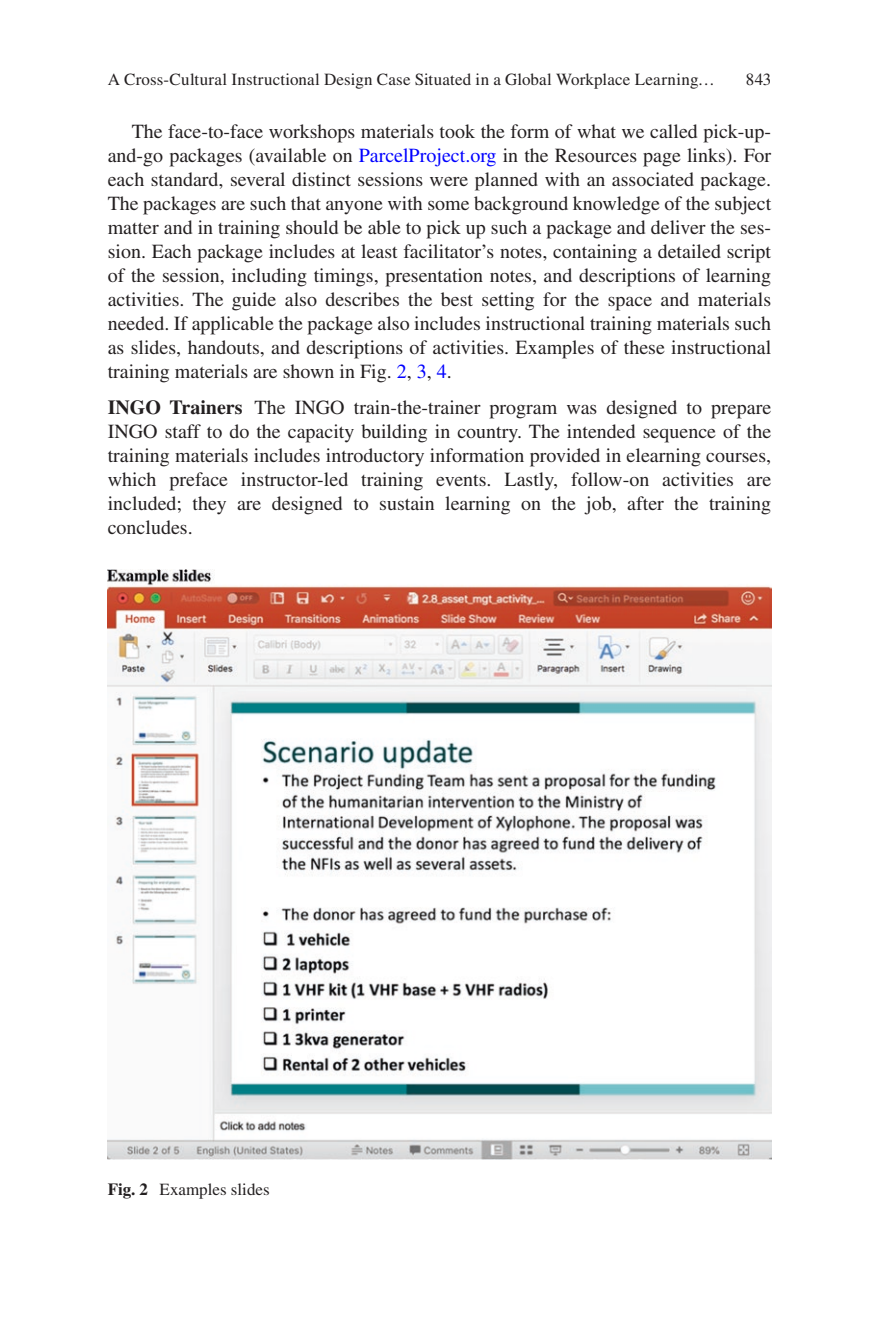
<style>
.page{position:relative;width:879px;height:1333px;background:#fff}
.page>*{position:absolute;margin:0;border:0;box-sizing:border-box;transform-origin:0 0}
.Text{font:20px/24px "Times LT Std";color:#231f20;text-align:justify}
.R-I_1{font:20px/24px "Times LT Std";color:#231f20;text-align:justify}
.t1{font:17px "Times LT Std";letter-spacing:.005em;color:#231f20}
.s1{color:#00f}
.s2{font-weight:700}
</style>
<div class="page">
<img style="left:108px;top:569px;width:663px;height:590px">
<p class="t1" style="left:108px;top:70px;width:609px">A Cross-Cultural Instructional Design Case Situated in a Global Workplace Learning…</p>
<p class="t1" style="left:746px;top:70px;width:27px">843</p>
<p class="Text" style="left:108px;top:119px;width:665px;text-indent:24px">The face-to-face workshops materials took the form of what we called pick-up&shy;and-go packages (available on <span class="s1">ParcelProject.org</span> in the Resources page links). For each standard, several distinct sessions were planned with an associated package.<br>The packages are such that anyone with some background knowledge of the subject matter and in training should be able to pick up such a package and deliver the ses&shy;sion. Each package includes at least facilitator’s notes, containing a detailed script of the session, including timings, presentation notes, and descriptions of learning activities. The guide also describes the best setting for the space and materials needed. If applicable the package also includes instructional training materials such as slides, handouts, and descriptions of activities. Examples of these instructional training materials are shown in Fig. <span class="s1">2</span>, <span class="s1">3</span>, <span class="s1">4</span>.</p>
<p class="R-I_1" style="left:108px;top:395px;width:665px"><span class="s2">INGO Trainers</span> The INGO train-the-trainer program was designed to prepare INGO staff to do the capacity building in country. The intended sequence of the training materials includes introductory information provided in elearning courses, which preface instructor-led training events. Lastly, follow-on activities are included; they are designed to sustain learning on the job, after the training concludes.</p>
<p class="t1" style="left:108px;top:1179px;width:163px"><span class="s2">Fig. 2</span> Examples slides</p>
</div>
